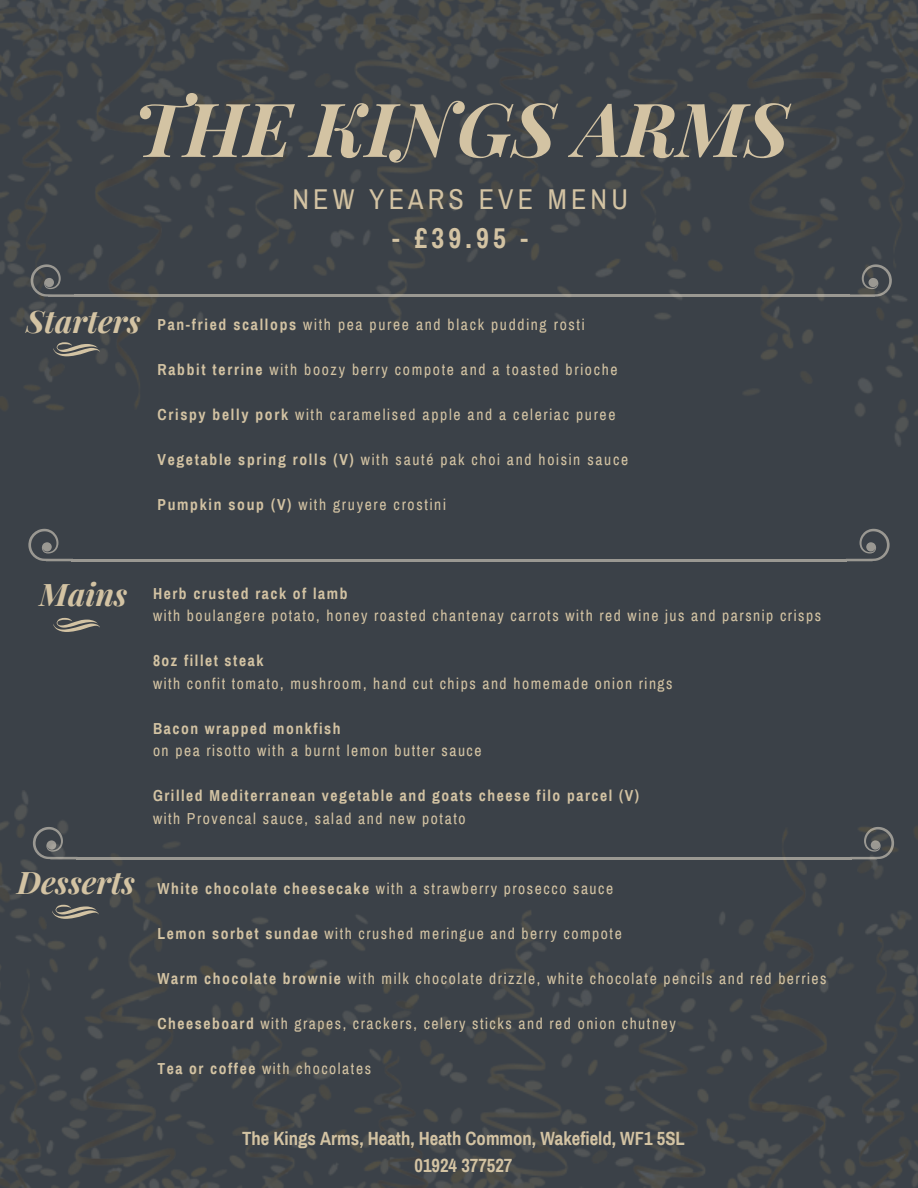
<style>
.page{position:relative;width:918px;height:1188px;background:#3b4148}
.page>*{position:absolute;margin:0;border:0;box-sizing:border-box;transform-origin:0 0}
.t1{font:italic 700 74.7px "Playfair Display";color:#d3c3a3}
.t2{font:28.05px "Archivo Narrow";letter-spacing:.15em;color:#d3c3a3}
.t3{font:700 28.05px "Archivo Narrow";color:#d3c3a3}
.t4{font:700 18.75px/27px "Archivo Narrow";color:#d3c3a3;text-align:center}
.t5{font:15.6px/22.5px "Archivo Narrow";letter-spacing:.1em;color:#d3c3a3}
.t6{font:700 15.6px "Archivo Narrow";letter-spacing:.1em;color:#d3c3a3}
.s1{font-family:"Playfair Display";font-weight:700;font-style:italic;font-size:31.2px}
.s2{font-weight:700}
</style>
<div class="page">
<img style="left:0;top:0;width:918px;height:446px">
<img style="left:0;top:791px;width:918px;height:397px">
<svg style="left:53px;top:342px;width:47px;height:14px"></svg>
<svg style="left:53px;top:618px;width:47px;height:14px"></svg>
<svg style="left:52px;top:905px;width:47px;height:14px"></svg>
<hr style="left:76px;top:857px;width:775px;height:2px;background:#faf0de">
<svg style="left:850px;top:827px;width:44px;height:32px"></svg>
<svg style="left:33px;top:827px;width:45px;height:32px"></svg>
<hr style="left:72px;top:559px;width:775px;height:2px;background:#faf0de">
<svg style="left:846px;top:529px;width:44px;height:32px"></svg>
<svg style="left:28px;top:529px;width:45px;height:32px"></svg>
<hr style="left:74px;top:294px;width:775px;height:3px;background:#faf0de">
<svg style="left:848px;top:264px;width:44px;height:33px"></svg>
<svg style="left:31px;top:264px;width:44px;height:33px"></svg>
<h1 class="t1" style="left:133px;top:76px;width:657px">THE KINGS ARMS</h1>
<h2 class="t2" style="left:293px;top:185px;width:337px">NEW YEARS EVE MENU</h2>
<h2 class="t3" style="left:392px;top:223px;width:138px">- £39.95 -</h2>
<p class="t5" style="left:26px;top:314px;width:560px"><span class="s1">Starters</span> <span class="s2">Pan-fried scallops</span> with pea puree and black pudding rosti</p>
<p class="t5" style="left:158px;top:359px;width:462px"><span class="s2">Rabbit terrine</span> with boozy berry compote and a toasted brioche</p>
<p class="t5" style="left:158px;top:404px;width:460px"><span class="s2">Crispy belly pork</span> with caramelised apple and a celeriac puree</p>
<p class="t5" style="left:158px;top:449px;width:472px"><span class="s2">Vegetable spring rolls (V)</span> with sauté pak choi and hoisin sauce</p>
<p class="t5" style="left:158px;top:494px;width:290px"><span class="s2">Pumpkin soup (V)</span> with gruyere crostini</p>
<p class="t5" style="left:153px;top:582px;width:670px;text-indent:-113px"><span class="s1">Mains</span> <span class="s2">Herb crusted rack of lamb<br></span>with boulangere potato, honey roasted chantenay carrots with red wine jus and parsnip crisps</p>
<p class="t6" style="left:153px;top:653px;width:112px">8oz fillet steak</p>
<p class="t5" style="left:153px;top:672px;width:521px">with confit tomato, mushroom, hand cut chips and homemade onion rings</p>
<p class="t6" style="left:153px;top:720px;width:189px">Bacon wrapped monkfish</p>
<p class="t5" style="left:153px;top:740px;width:330px">on pea risotto with a burnt lemon butter sauce</p>
<p class="t6" style="left:153px;top:788px;width:488px">Grilled Mediterranean vegetable and goats cheese filo parcel (V)</p>
<p class="t5" style="left:153px;top:807px;width:314px">with Provencal sauce, salad and new potato</p>
<p class="t5" style="left:17px;top:877px;width:598px"><span class="s1">Desserts</span> <span class="s2">White chocolate cheesecake</span> with a strawberry prosecco sauce</p>
<p class="t5" style="left:158px;top:922px;width:466px"><span class="s2">Lemon sorbet sundae</span> with crushed meringue and berry compote</p>
<p class="t5" style="left:158px;top:967px;width:671px"><span class="s2">Warm chocolate brownie</span> with milk chocolate drizzle, white chocolate pencils and red berries</p>
<p class="t5" style="left:158px;top:1012px;width:520px"><span class="s2">Cheeseboard</span> with grapes, crackers, celery sticks and red onion chutney</p>
<p class="t5" style="left:158px;top:1057px;width:215px"><span class="s2">Tea or coffee</span> with chocolates</p>
<p class="t4" style="left:242px;top:1126px;width:444px">The Kings Arms, Heath, Heath Common, Wakefield, WF1 5SL<br>01924 377527</p>
</div>
